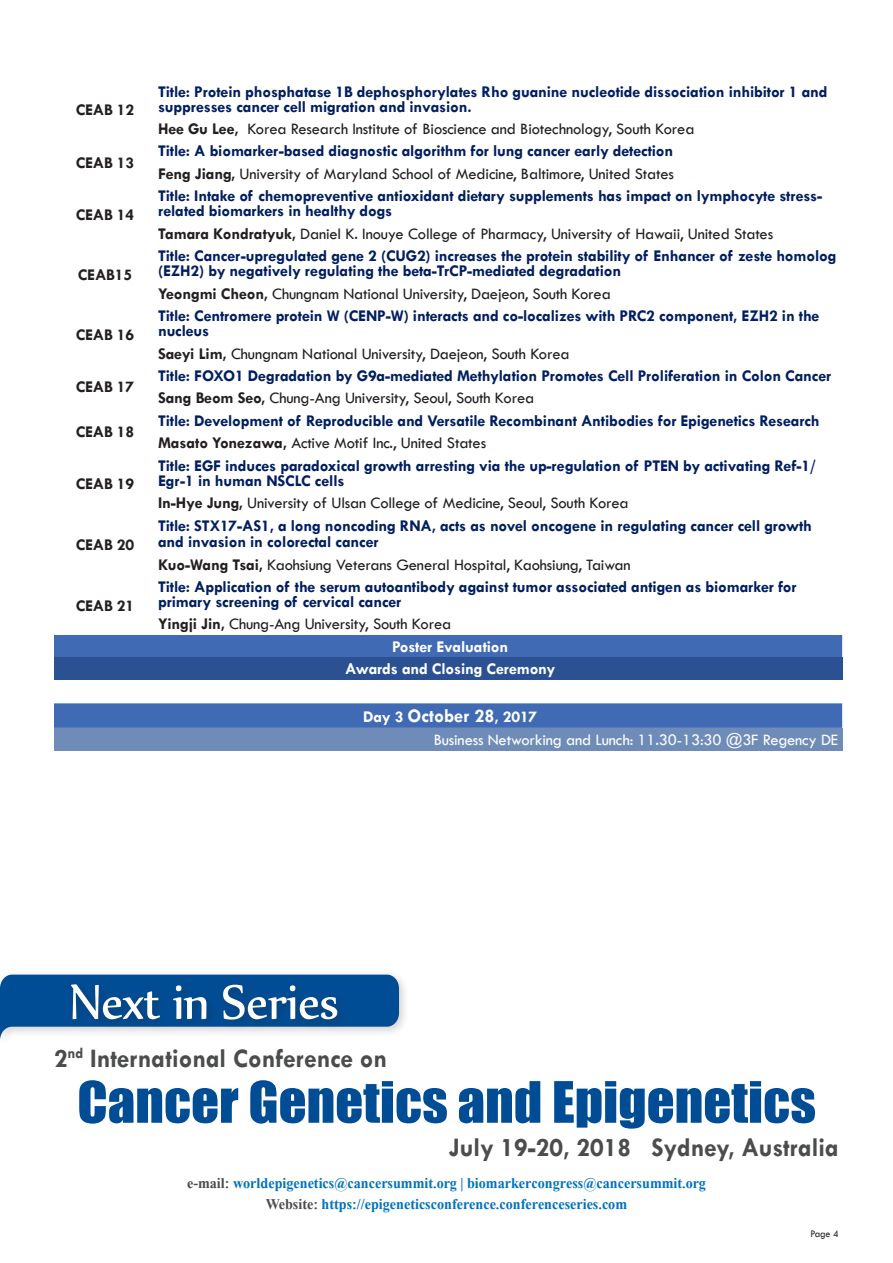
<style>
.page{position:relative;width:893px;height:1263px;background:#fff}
.page>*{position:absolute;margin:0;border:0;box-sizing:border-box;transform-origin:0 0}
.t1{font:58.8px "Nyala";letter-spacing:-.01em;color:#fff;scale:.95 1}
.t2{font:52.65px "Impact";color:#014d95;scale:1.04 1}
.t3{font:700 27px "Tw Cen";color:#4b4c4d;scale:.95 1}
.t4{font:700 18px "Shonar Bangla";color:#0072bc;scale:.95 1}
.t5{font:700 16.5px/15px "Tw Cen";letter-spacing:-.01em;color:#011e5f}
.t6{font:16.5px "Tw Cen";letter-spacing:-.01em;color:#231f20}
.t7{font:700 16.5px "Tw Cen";letter-spacing:-.01em;color:#231f20}
.t8{font:700 16.5px "Tw Cen";letter-spacing:-.01em;color:#fff}
.t9{font:16.5px "Tw Cen";letter-spacing:-.01em;color:#fff}
.t10{font:10.5px "Tw Cen";color:#231f20;scale:.95 1}
.s1{font-weight:700}
.s2{font-size:19.5px}
.s3{color:#4b4c4d}
</style>
<div class="page">
<div style="left:0;top:969px;width:410px;height:79px;background:#231f20;opacity:.2"></div>
<svg style="left:0;top:975px;width:399px;height:65px"></svg>
<div style="left:67px;top:979px;width:281px;height:51px;background:#231f20;opacity:.3"></div>
<svg style="left:54px;top:635px;width:788px;height:93px;fill:#406ab4"></svg>
<div style="left:54px;top:657px;width:788px;height:23px;background:#2b5193"></div>
<div style="left:54px;top:728px;width:788px;height:22px;background:#6f8cb8"></div>
<p class="t7" style="left:76px;top:100px;width:60px">CEAB 12</p>
<p class="t7" style="left:76px;top:153px;width:60px">CEAB 13</p>
<p class="t7" style="left:76px;top:205px;width:60px">CEAB 14</p>
<p class="t7" style="left:78px;top:265px;width:56px">CEAB15</p>
<p class="t7" style="left:76px;top:325px;width:60px">CEAB 16</p>
<p class="t7" style="left:76px;top:377px;width:60px">CEAB 17</p>
<p class="t7" style="left:76px;top:422px;width:60px">CEAB 18</p>
<p class="t7" style="left:76px;top:474px;width:60px">CEAB 19</p>
<p class="t7" style="left:76px;top:535px;width:60px">CEAB 20</p>
<p class="t7" style="left:76px;top:596px;width:60px">CEAB 21</p>
<p class="t5" style="left:158px;top:83px;width:671px">Title: Protein phosphatase 1B dephosphorylates Rho guanine nucleotide dissociation inhibitor 1 and suppresses cancer cell migration and invasion.</p>
<p class="t6" style="left:158px;top:119px;width:538px"><span class="s1">Hee Gu Lee,</span> Korea Research Institute of Bioscience and Biotechnology, South Korea</p>
<p class="t5" style="left:158px;top:143px;width:517px">Title: A biomarker-based diagnostic algorithm for lung cancer early detection</p>
<p class="t6" style="left:158px;top:164px;width:517px"><span class="s1">Feng Jiang,</span> University of Maryland School of Medicine, Baltimore, United States</p>
<p class="t5" style="left:158px;top:188px;width:666px">Title: Intake of chemopreventive antioxidant dietary supplements has impact on lymphocyte stress&shy;related biomarkers in healthy dogs</p>
<p class="t6" style="left:158px;top:224px;width:617px"><span class="s1">Tamara Kondratyuk,</span> Daniel K. Inouye College of Pharmacy, University of Hawaii, United States</p>
<p class="t5" style="left:158px;top:248px;width:680px">Title: Cancer-upregulated gene 2 (CUG2) increases the protein stability of Enhancer of zeste homolog (EZH2) by negatively regulating the beta-TrCP-mediated degradation</p>
<p class="t6" style="left:158px;top:283px;width:454px"><span class="s1">Yeongmi Cheon,</span> Chungnam National University, Daejeon, South Korea</p>
<p class="t5" style="left:158px;top:308px;width:663px">Title: Centromere protein W (CENP-W) interacts and co-localizes with PRC2 component, EZH2 in the nucleus</p>
<p class="t6" style="left:158px;top:343px;width:413px"><span class="s1">Saeyi Lim,</span> Chungnam National University, Daejeon, South Korea</p>
<p class="t5" style="left:158px;top:368px;width:675px">Title: FOXO1 Degradation by G9a-mediated Methylation Promotes Cell Proliferation in Colon Cancer</p>
<p class="t6" style="left:158px;top:388px;width:378px"><span class="s1">Sang Beom Seo,</span> Chung-Ang University, Seoul, South Korea</p>
<p class="t5" style="left:158px;top:413px;width:663px">Title: Development of Reproducible and Versatile Recombinant Antibodies for Epigenetics Research</p>
<p class="t6" style="left:158px;top:433px;width:330px"><span class="s1">Masato Yonezawa,</span> Active Motif Inc., United States</p>
<p class="t5" style="left:158px;top:458px;width:659px">Title: EGF induces paradoxical growth arresting via the up-regulation of PTEN by activating Ref-1/<br>Egr-1 in human NSCLC cells</p>
<p class="t6" style="left:158px;top:493px;width:472px"><span class="s1">In-Hye Jung,</span> University of Ulsan College of Medicine, Seoul, South Korea</p>
<p class="t5" style="left:158px;top:517px;width:655px;line-height:16.5px">Title: STX17-AS1, a long noncoding RNA, acts as novel oncogene in regulating cancer cell growth and invasion in colorectal cancer</p>
<p class="t6" style="left:158px;top:554px;width:474px"><span class="s1">Kuo-Wang Tsai,</span> Kaohsiung Veterans General Hospital, Kaohsiung, Taiwan</p>
<p class="t5" style="left:158px;top:579px;width:640px">Title: Application of the serum autoantibody against tumor associated antigen as biomarker for primary screening of cervical cancer</p>
<p class="t6" style="left:158px;top:614px;width:295px"><span class="s1">Yingji Jin,</span> Chung-Ang University, South Korea</p>
<p class="t8" style="left:392px;top:637px;width:118px">Poster Evaluation</p>
<p class="t8" style="left:345px;top:659px;width:212px">Awards and Closing Ceremony</p>
<p class="t8" style="left:363px;top:707px;width:176px">Day 3 <span class="s2">October 28</span>, 2017</p>
<p class="t9" style="left:434px;top:730px;width:406px">Business Networking and Lunch: 11.30-13:30 @3F Regency DE</p>
<p class="t1" style="left:69px;top:966px;width:285px">Next in Series</p>
<p class="t3" style="left:54px;top:1042px;width:352px">2<sup>nd</sup> International Conference on</p>
<p class="t2" style="left:77px;top:1061px;width:712px">Cancer Genetics and Epigenetics</p>
<p class="t3" style="left:449px;top:1131px;width:412px">July 19-20, 2018 Sydney, Australia</p>
<p class="t4" style="left:187px;top:1172px;width:548px"><span class="s3">e-mail:</span> worldepigenetics@cancersummit.org | biomarkercongress@cancersummit.org</p>
<p class="t4" style="left:266px;top:1194px;width:382px"><span class="s3">Website:</span> https://epigeneticsconference.conferenceseries.com</p>
<p class="t10" style="left:811px;top:1227px;width:31px">Page 4</p>
</div>
